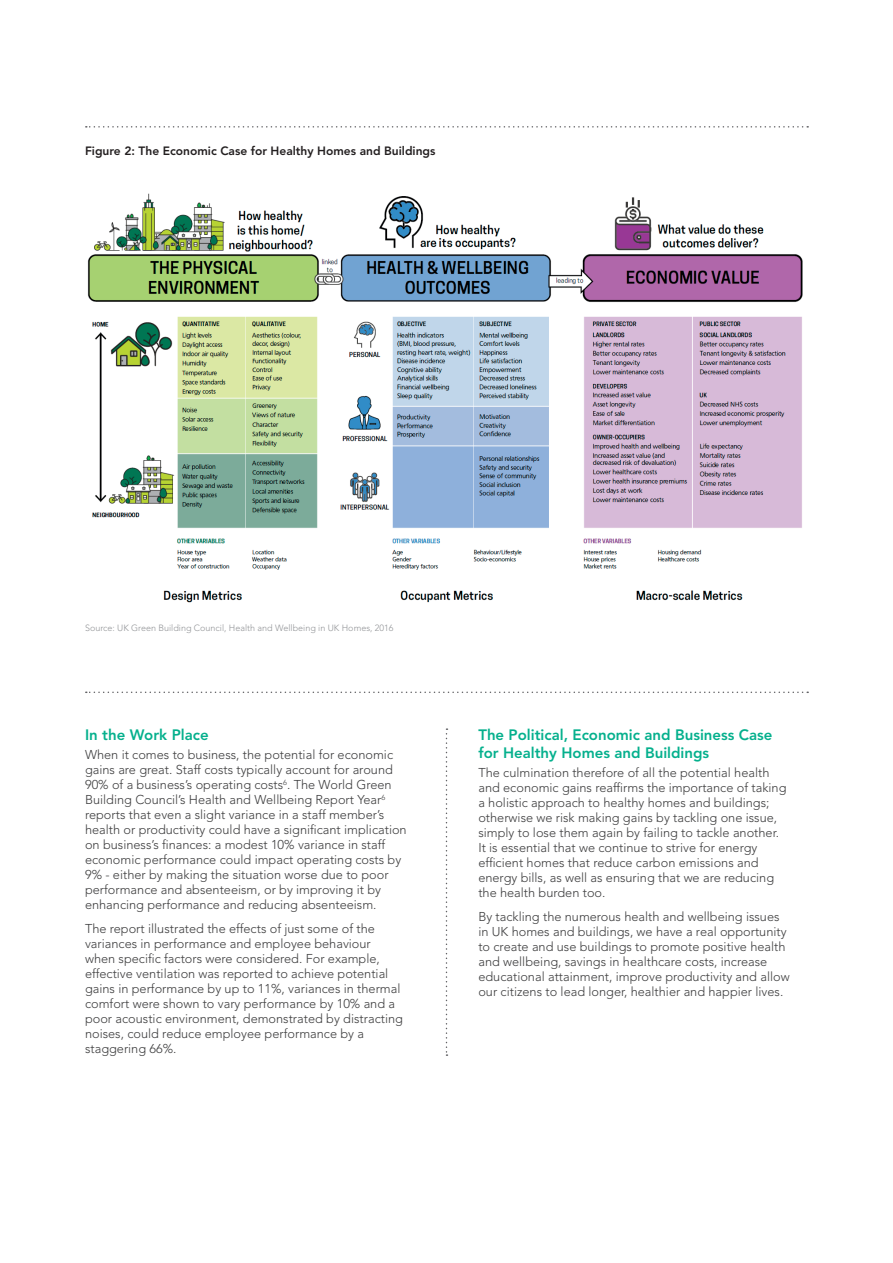
<style>
.page{position:relative;width:893px;height:1263px;background:#fff}
.page>*{position:absolute;margin:0;border:0;box-sizing:border-box;transform-origin:0 0}
.t1{font:800 15px/18px "Avenir LT Std";color:#05b08d}
.t2{font:300 12.75px/15px "Avenir LT Std";color:#3e3e3f}
.t3{font:800 12px "Avenir LT Std";color:#231f20}
.t4{font:300 9px "Avenir LT Std";color:#939598}
</style>
<div class="page">
<img style="left:87px;top:193px;width:716px;height:410px">
<svg style="left:446px;top:728px;width:1px;height:328px"></svg>
<svg style="left:86px;top:126px;width:722px;height:2px"></svg>
<svg style="left:86px;top:691px;width:722px;height:2px"></svg>
<p class="t3" style="left:85px;top:144px;width:352px">Figure 2: The Economic Case for Healthy Homes and Buildings</p>
<p class="t4" style="left:85px;top:623px;width:310px">Source: UK Green Building Council, Health and Wellbeing in UK Homes, 2016</p>
<p class="t1" style="left:85px;top:726px;width:125px">In the Work Place</p>
<p class="t2" style="left:85px;top:747px;width:323px">When it comes to business, the potential for economic gains are great. Staff costs typically account for around 90% of a business’s operating costs<sup>6</sup>. The World Green Building Council’s Health and Wellbeing Report Year<sup>6 </sup>reports that even a slight variance in a staff member’s health or productivity could have a significant implication on business’s finances: a modest 10% variance in staff economic performance could impact operating costs by 9% - either by making the situation worse due to poor performance and absenteeism, or by improving it by enhancing performance and reducing absenteeism.</p>
<p class="t2" style="left:85px;top:921px;width:319px">The report illustrated the effects of just some of the variances in performance and employee behaviour when specific factors were considered. For example, effective ventilation was reported to achieve potential gains in performance by up to 11%, variances in thermal comfort were shown to vary performance by 10% and a poor acoustic environment, demonstrated by distracting noises, could reduce employee performance by a staggering 66%.</p>
<p class="t1" style="left:478px;top:726px;width:296px">The Political, Economic and Business Case for Healthy Homes and Buildings</p>
<p class="t2" style="left:478px;top:765px;width:310px">The culmination therefore of all the potential health and economic gains reaffirms the importance of taking a holistic approach to healthy homes and buildings; otherwise we risk making gains by tackling one issue, simply to lose them again by failing to tackle another.<br>It is essential that we continue to strive for energy efficient homes that reduce carbon emissions and energy bills, as well as ensuring that we are reducing the health burden too.</p>
<p class="t2" style="left:478px;top:909px;width:313px">By tackling the numerous health and wellbeing issues in UK homes and buildings, we have a real opportunity to create and use buildings to promote positive health and wellbeing, savings in healthcare costs, increase educational attainment, improve productivity and allow our citizens to lead longer, healthier and happier lives.</p>
</div>
